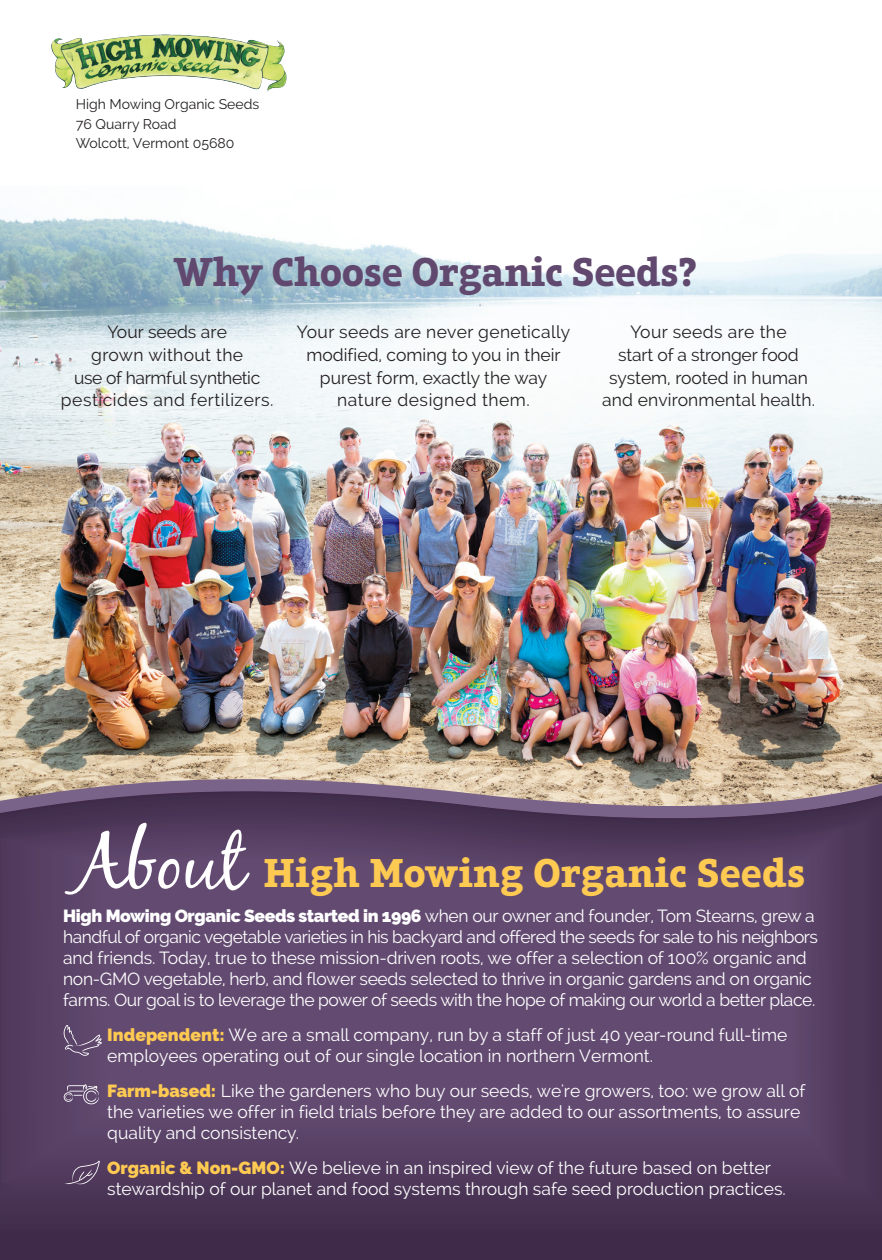
<style>
.page{position:relative;width:882px;height:1260px;background:#fff}
.page>*{position:absolute;margin:0;border:0;box-sizing:border-box;transform-origin:0 0}
.t1{font:700 41.12px "Aptifer Slab LT Pro";color:#feca52}
.t2{font:700 41.12px "Aptifer Slab LT Pro";letter-spacing:-.01em;color:#61486e}
.t3{font:17.5px/21px "Raleway";letter-spacing:-.01em;color:#fff}
.t4{font:17.5px/22.8px "Raleway";color:#231f20;text-align:center}
.t5{font:17.5px/22.8px "Raleway";letter-spacing:.02em;color:#231f20;text-align:center}
.t6{font:14px "Raleway";color:#231f20}
.s1{font-family:"Black Jack";font-weight:400;font-size:75.25px;color:#fff}
.s2{font-weight:900}
.s3{font-weight:900;color:#feca52}
</style>
<div class="page">
<img style="left:0;top:216px;width:882px;height:530px">
<svg style="left:0;top:746px;width:882px;height:39px;background:#b9a790"></svg>
<svg style="left:0;top:785px;width:882px;height:475px;background:#543f5a"></svg>
<svg style="left:14px;top:814px;width:850px;height:372px;background:#553e61"></svg>
<div style="left:107px;top:856px;width:684px;height:253px;background:#634a71"></div>
<svg style="left:64px;top:1161px;width:36px;height:23px"></svg>
<svg style="left:64px;top:1084px;width:35px;height:20px"></svg>
<svg style="left:64px;top:1025px;width:38px;height:31px"></svg>
<img style="left:51px;top:34px;width:236px;height:58px">
<p class="t6" style="left:76px;top:96px;width:185px">High Mowing Organic Seeds</p>
<p class="t6" style="left:76px;top:116px;width:102px">76 Quarry Road</p>
<p class="t6" style="left:76px;top:135px;width:160px">Wolcott, Vermont 05680</p>
<p class="t2" style="left:174px;top:248px;width:525px">Why Choose Organic Seeds?</p>
<p class="t5" style="left:61px;top:321px;width:214px">Your seeds are<br>grown without the<br>use of harmful synthetic pesticides and fertilizers.</p>
<p class="t4" style="left:602px;top:321px;width:214px">Your seeds are the<br>start of a stronger food system, rooted in human and environmental health.</p>
<p class="t4" style="left:297px;top:321px;width:275px">Your seeds are never genetically modified, coming to you in their purest form, exactly the way nature designed them.</p>
<p class="t1" style="left:73px;top:849px;width:734px"><span class="s1">About</span> High Mowing Organic Seeds</p>
<p class="t3" style="left:63px;top:906px;width:756px"><span class="s2">High Mowing Organic Seeds started in 1996</span> when our owner and founder, Tom Stearns, grew a handful of organic vegetable varieties in his backyard and offered the seeds for sale to his neighbors and friends. Today, true to these mission-driven roots, we offer a selection of 100% organic and non-GMO vegetable, herb, and flower seeds selected to thrive in organic gardens and on organic farms. Our goal is to leverage the power of seeds with the hope of making our world a better place.</p>
<p class="t3" style="left:107px;top:1025px;width:682px"><span class="s3">Independent:</span> We are a small company, run by a staff of just 40 year-round full-time employees operating out of our single location in northern Vermont.</p>
<p class="t3" style="left:107px;top:1081px;width:700px"><span class="s3">Farm-based:</span> Like the gardeners who buy our seeds, we're growers, too: we grow all of the varieties we offer in field trials before they are added to our assortments, to assure quality and consistency.</p>
<p class="t3" style="left:107px;top:1158px;width:680px"><span class="s3">Organic &amp; Non-GMO:</span> We believe in an inspired view of the future based on better stewardship of our planet and food systems through safe seed production practices.</p>
</div>
